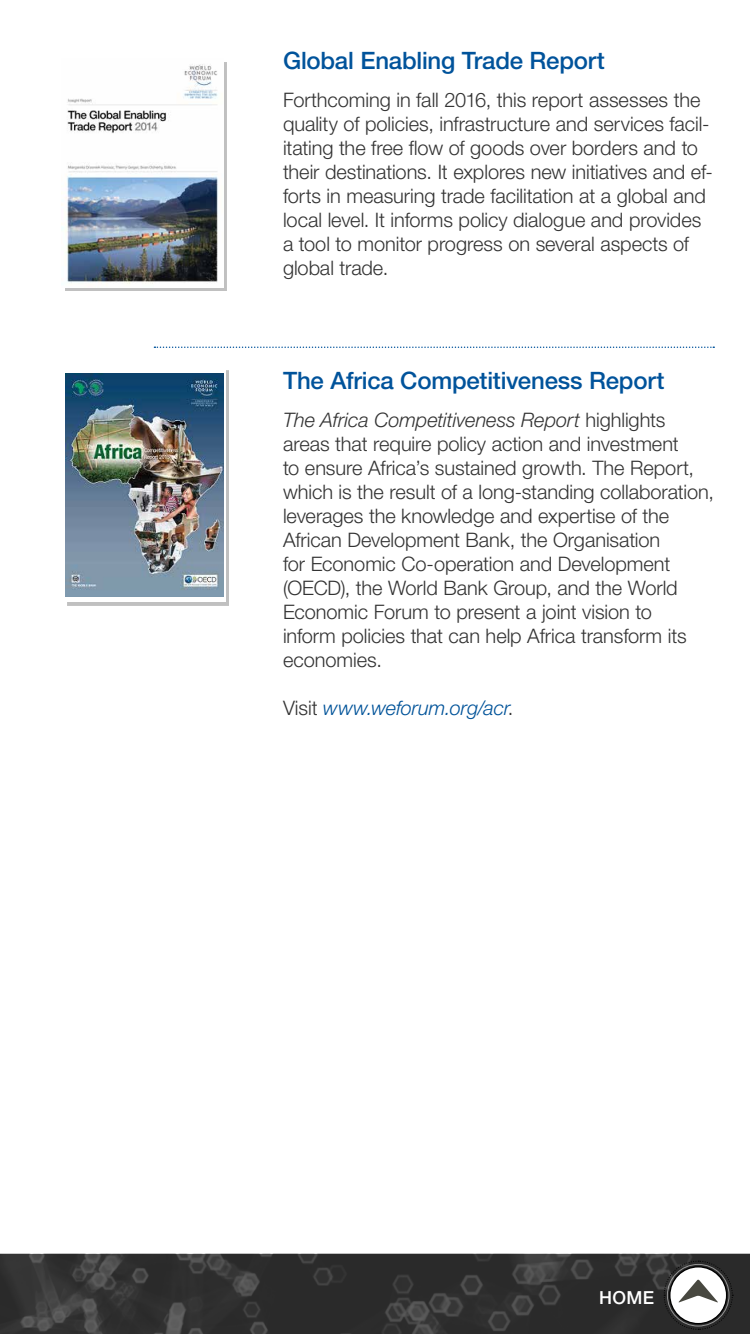
<style>
.page{position:relative;width:750px;height:1334px;background:#fff}
.page>*{position:absolute;margin:0;border:0;box-sizing:border-box;transform-origin:0 0}
.t1{font:500 24px "Helvetica Neue LT Pro";letter-spacing:-.01em;color:#00539b}
.t2{font:300 20px/24px "Helvetica Neue LT Pro";letter-spacing:-.005em;color:#333}
.t3{font:italic 300 20px "Helvetica Neue LT Pro";letter-spacing:-.005em;color:#005399}
.t4{font:500 18px "Helvetica Neue LT Pro";color:#fff}
.s1{font-style:italic}
.s2{font-style:normal;color:#333}
</style>
<div class="page">
<div style="left:67px;top:370px;width:162px;height:235px;background:#000;opacity:.25"></div>
<div style="left:64px;top:367px;width:161px;height:235px;background:linear-gradient(to right,#fff,#fff)"></div>
<img style="left:66px;top:373px;width:158px;height:223px">
<div style="left:65px;top:62px;width:162px;height:229px;background:#000;opacity:.25"></div>
<img style="left:62px;top:62px;width:162px;height:225px">
<img style="left:0;top:1254px;width:750px;height:80px">
<svg style="left:663px;top:1260px;width:70px;height:70px"></svg>
<svg style="left:154px;top:347px;width:560px;height:1px"></svg>
<p class="t1" style="left:283px;top:46px;width:323px">Global Enabling Trade Report</p>
<p class="t2" style="left:283px;top:87px;width:431px">Forthcoming in fall 2016, this report assesses the quality of policies, infrastructure and services facil&shy;itating the free flow of goods over borders and to their destinations. It explores new initiatives and ef&shy;forts in measuring trade facilitation at a global and local level. It informs policy dialogue and provides a tool to monitor progress on several aspects of global trade.</p>
<p class="t1" style="left:283px;top:366px;width:383px">The Africa Competitiveness Report</p>
<p class="t2" style="left:283px;top:407px;width:432px"><span class="s1">The Africa Competitiveness Report</span> highlights areas that require policy action and investment<br>to ensure Africa’s sustained growth. The Report, which is the result of a long-standing collaboration, leverages the knowledge and expertise of the African Development Bank, the Organisation<br>for Economic Co-operation and Development (OECD), the World Bank Group, and the World Economic Forum to present a joint vision to<br>inform policies that can help Africa transform its economies.</p>
<p class="t3" style="left:283px;top:696px;width:232px"><span class="s2">Visit</span> www.weforum.org/acr<span class="s2">.</span></p>
<p class="t4" style="left:599px;top:1286px;width:56px">HOME</p>
</div>
